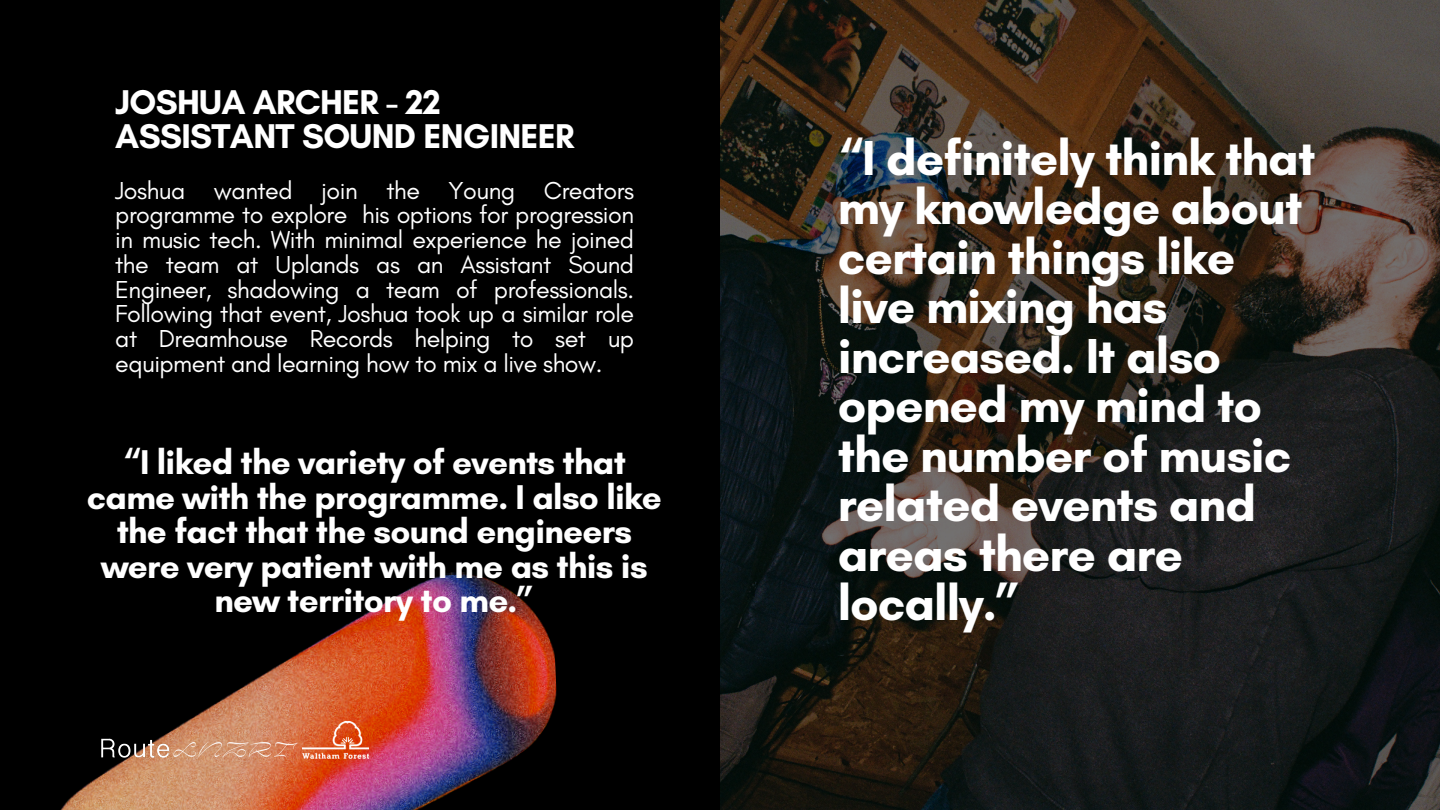
<style>
.page{position:relative;width:1440px;height:810px;background:#000}
.page>*{position:absolute;margin:0;border:0;box-sizing:border-box;transform-origin:0 0}
.t1{font:700 50px/49.5px "Glacial Indifference";letter-spacing:-.02em;color:#fff}
.t2{font:700 35px/34.5px "Glacial Indifference";letter-spacing:-.02em;color:#fff}
.t3{font:25px/24.7px "Glacial Indifference";letter-spacing:-.02em;color:#fff;text-align:justify}
</style>
<div class="page">
<img style="left:60px;top:572px;width:497px;height:238px">
<img style="left:720px;top:0;width:720px;height:810px">
<img style="left:81px;top:729px;width:107px;height:41px">
<img style="left:174px;top:742px;width:124px;height:16px">
<img style="left:302px;top:722px;width:66px;height:37px">
<p class="t2" style="left:115px;top:84px;width:461px">JOSHUA ARCHER - 22<br>ASSISTANT SOUND ENGINEER</p>
<h3 class="t3" style="left:115px;top:177px;width:520px">Joshua wanted join the Young Creators programme to explore his options for progression in music tech. With minimal experience he joined the team at Uplands as an Assistant Sound Engineer, shadowing a team of professionals.<br>Following that event, Joshua took up a similar role at Dreamhouse Records helping to set up equipment and learning how to mix a live show.</h3>
<p class="t2" style="left:87px;top:445px;width:577px;text-align:center">“I liked the variety of events that came with the programme. I also like the fact that the sound engineers were very patient with me as this is new territory to me.”</p>
<p class="t1" style="left:838px;top:133px;width:479px">“I definitely think that my knowledge about certain things like live mixing has increased. It also opened my mind to the number of music related events and areas there are locally.”</p>
</div>
